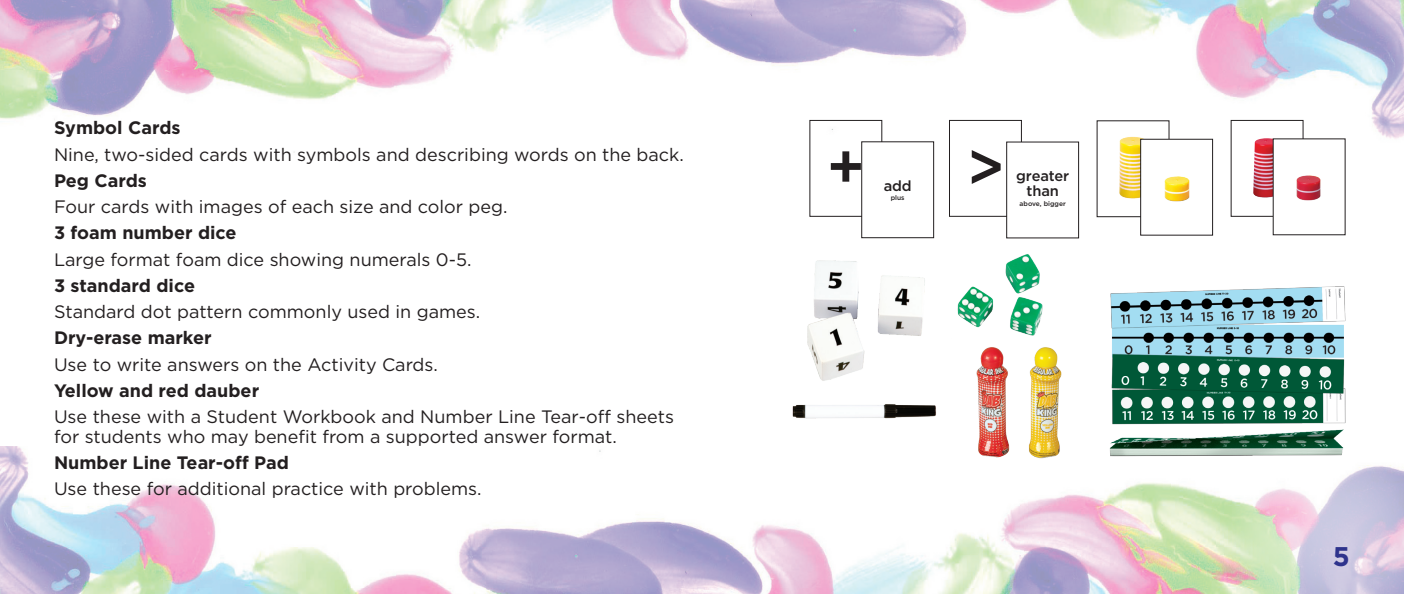
<style>
.page{position:relative;width:1404px;height:594px;background:#fff}
.page>*{position:absolute;margin:0;border:0;box-sizing:border-box;transform-origin:0 0}
.t1{font:500 61.65px "Gotham";color:#231f20}
.t2{font:700 27px "Gotham";color:#2e338c}
.HOM_EN_Intro_body{font:18px/19.5px "Gotham";color:#231f20}
.HOM_EN_Intro_body-2{font:700 18px "Gotham";color:#231f20}
.t3{font:500 14.7px/14.7px "Gotham";letter-spacing:-.01em;color:#231f20;text-align:center}
.t4{font:500 6.6px "Gotham";color:#231f20}
</style>
<div class="page">
<img style="left:0;top:0;width:1404px;height:182px">
<img style="left:0;top:446px;width:1232px;height:148px">
<svg style="left:1232px;top:465px;width:172px;height:129px"></svg>
<img style="left:957px;top:254px;width:86px;height:73px">
<img style="left:792px;top:404px;width:144px;height:15px">
<img style="left:961px;top:327px;width:117px;height:147px">
<img style="left:1101px;top:286px;width:245px;height:179px">
<img style="left:807px;top:260px;width:118px;height:121px">
<div style="left:810px;top:120px;width:72px;height:97px;border:1px solid #231f20"></div>
<div style="left:862px;top:142px;width:72px;height:96px;background:#fff"></div>
<div style="left:861px;top:141px;width:73px;height:97px;border:1px solid #231f20"></div>
<div style="left:949px;top:120px;width:73px;height:97px;border:1px solid #231f20"></div>
<div style="left:1007px;top:142px;width:72px;height:96px;background:#fff"></div>
<div style="left:1006px;top:142px;width:73px;height:96px;border:1px solid #231f20"></div>
<div style="left:1231px;top:120px;width:72px;height:96px;background:#fff"></div>
<div style="left:1231px;top:120px;width:72px;height:97px;border:1px solid #231f20"></div>
<img style="left:1253px;top:138px;width:29px;height:61px">
<div style="left:1273px;top:139px;width:72px;height:96px;background:#fff"></div>
<img style="left:1296px;top:175px;width:25px;height:26px">
<div style="left:1097px;top:121px;width:72px;height:96px;background:#fff"></div>
<img style="left:1119px;top:136px;width:36px;height:63px">
<div style="left:1141px;top:139px;width:72px;height:96px;background:#fff"></div>
<div style="left:1140px;top:139px;width:73px;height:97px;border:1px solid #231f20"></div>
<img style="left:1164px;top:176px;width:26px;height:26px">
<p class="HOM_EN_Intro_body-2" style="left:54px;top:116px;width:128px">Symbol Cards</p>
<p class="HOM_EN_Intro_body" style="left:54px;top:144px;width:631px">Nine, two-sided cards with symbols and describing words on the back.</p>
<p class="HOM_EN_Intro_body-2" style="left:54px;top:169px;width:94px">Peg Cards</p>
<p class="HOM_EN_Intro_body" style="left:54px;top:197px;width:455px">Four cards with images of each size and color peg.</p>
<p class="HOM_EN_Intro_body-2" style="left:54px;top:221px;width:184px">3 foam number dice</p>
<p class="HOM_EN_Intro_body" style="left:54px;top:249px;width:419px">Large format foam dice showing numerals 0-5.</p>
<p class="HOM_EN_Intro_body-2" style="left:54px;top:274px;width:143px">3 standard dice</p>
<p class="HOM_EN_Intro_body" style="left:54px;top:302px;width:428px">Standard dot pattern commonly used in games.</p>
<p class="HOM_EN_Intro_body-2" style="left:54px;top:326px;width:159px">Dry-erase marker</p>
<p class="HOM_EN_Intro_body" style="left:54px;top:354px;width:385px">Use to write answers on the Activity Cards.</p>
<p class="HOM_EN_Intro_body-2" style="left:54px;top:379px;width:207px">Yellow and red dauber</p>
<p class="HOM_EN_Intro_body" style="left:54px;top:407px;width:622px">Use these with a Student Workbook and Number Line Tear-off sheets for students who may benefit from a supported answer format.</p>
<p class="HOM_EN_Intro_body-2" style="left:54px;top:451px;width:236px">Number Line Tear-off Pad</p>
<p class="HOM_EN_Intro_body" style="left:54px;top:479px;width:429px">Use these for additional practice with problems.</p>
<p class="t1" style="left:827px;top:126px;width:40px">+</p>
<p class="t3" style="left:884px;top:178px;width:30px">add</p>
<p class="t4" style="left:891px;top:194px;width:15px">plus</p>
<p class="t1" style="left:966px;top:127px;width:40px">&gt;</p>
<p class="t3" style="left:1016px;top:169px;width:54px">greater than</p>
<p class="t4" style="left:1020px;top:199px;width:48px">above, bigger</p>
<h2 class="t2" style="left:1333px;top:539px;width:19px">5</h2>
</div>
